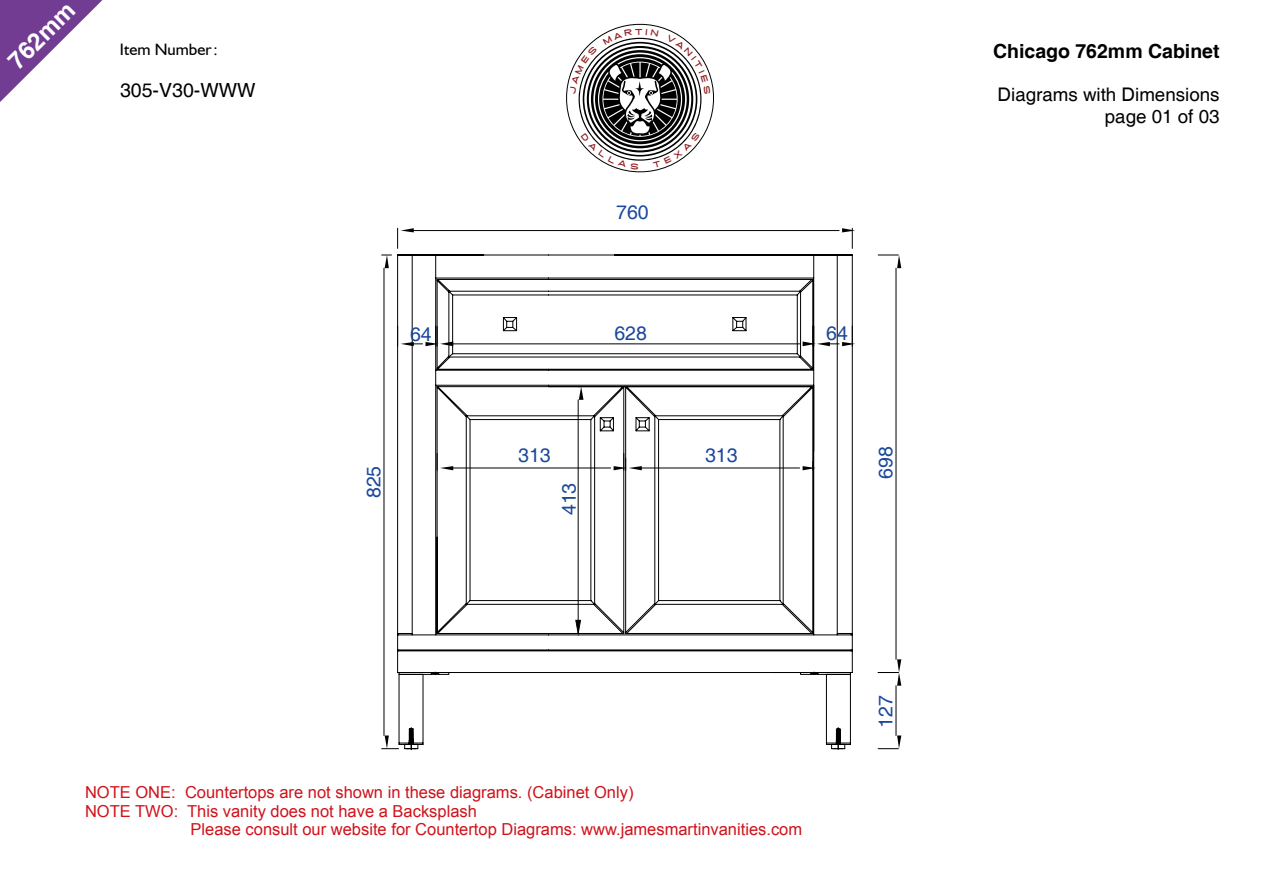
<style>
.page{position:relative;width:1263px;height:893px;background:#fff}
.page>*{position:absolute;margin:0;border:0;box-sizing:border-box;transform-origin:0 0}
.t1{font:700 24px "Helvetica";color:#fff}
.t2{font:19.5px "Helvetica";color:#1b489d}
.t3{font:700 19.5px "Helvetica";color:#000}
.t4{font:19.5px "Helvetica";color:#000}
.t5{font:18.75px/21.8px "Helvetica";color:#000;text-align:right}
.t6{font:16.5px "Arial";color:#d0121b}
.t7{font:16.5px "Humanist 521 BT";color:#000}
.s1{font-family:"Adobe Song Std";font-weight:300}
</style>
<div class="page">
<svg style="left:397px;top:331px;width:456px;height:419px"></svg>
<svg style="left:397px;top:228px;width:456px;height:103px"></svg>
<svg style="left:401px;top:228px;width:13px;height:4px"></svg>
<svg style="left:842px;top:228px;width:13px;height:4px"></svg>
<hr style="left:896px;top:686px;width:1px;height:49px;background:#000">
<svg style="left:878px;top:735px;width:23px;height:14px"></svg>
<hr style="left:896px;top:268px;width:1px;height:391px;background:#000">
<svg style="left:878px;top:659px;width:23px;height:27px"></svg>
<svg style="left:878px;top:255px;width:23px;height:13px"></svg>
<hr style="left:450px;top:344px;width:350px;height:1px;background:#000">
<svg style="left:397px;top:326px;width:56px;height:20px"></svg>
<svg style="left:803px;top:326px;width:52px;height:20px"></svg>
<hr style="left:384px;top:268px;width:1px;height:467px;background:#000">
<svg style="left:382px;top:255px;width:9px;height:13px"></svg>
<svg style="left:382px;top:735px;width:17px;height:14px"></svg>
<hr style="left:450px;top:468px;width:161px;height:1px;background:#000">
<svg style="left:437px;top:453px;width:16px;height:17px"></svg>
<hr style="left:639px;top:468px;width:161px;height:1px;background:#000">
<svg style="left:614px;top:453px;width:28px;height:17px"></svg>
<svg style="left:803px;top:461px;width:13px;height:9px"></svg>
<hr style="left:578px;top:400px;width:1px;height:220px;background:#000">
<svg style="left:578px;top:386px;width:5px;height:14px"></svg>
<svg style="left:575px;top:620px;width:6px;height:17px"></svg>
<svg style="left:0;top:0;width:102px;height:102px"></svg>
<svg style="left:566px;top:23px;width:148px;height:150px"></svg>
<h1 class="t1" style="left:2px;top:54px;width:84px;rotate:-45deg">762mm</h1>
<p class="t7" style="left:120px;top:39px;width:110px">Item Number<span class="s1">：</span></p>
<p class="t4" style="left:120px;top:79px;width:137px">305-V30-WWW</p>
<p class="t2" style="left:616px;top:201px;width:34px">760</p>
<p class="t2" style="left:410px;top:323px;width:23px">64</p>
<p class="t2" style="left:614px;top:321px;width:34px">628</p>
<p class="t2" style="left:362px;top:498px;width:34px;rotate:-90deg">825</p>
<p class="t2" style="left:518px;top:444px;width:34px">313</p>
<p class="t2" style="left:705px;top:444px;width:34px">313</p>
<p class="t2" style="left:558px;top:515px;width:34px;rotate:-90deg">413</p>
<p class="t2" style="left:826px;top:322px;width:23px">64</p>
<p class="t2" style="left:874px;top:479px;width:34px;rotate:-90deg">698</p>
<p class="t6" style="left:85px;top:781px;width:550px">NOTE ONE: Countertops are not shown in these diagrams. (Cabinet Only)</p>
<p class="t6" style="left:85px;top:801px;width:393px">NOTE TWO: This vanity does not have a Backsplash</p>
<p class="t6" style="left:191px;top:819px;width:613px">Please consult our website for Countertop Diagrams: www.jamesmartinvanities.com</p>
<p class="t2" style="left:874px;top:728px;width:34px;rotate:-90deg">127</p>
<p class="t3" style="left:993px;top:39px;width:228px">Chicago 762mm Cabinet</p>
<p class="t5" style="left:998px;top:84px;width:223px">Diagrams with Dimensions page 01 of 03</p>
</div>
